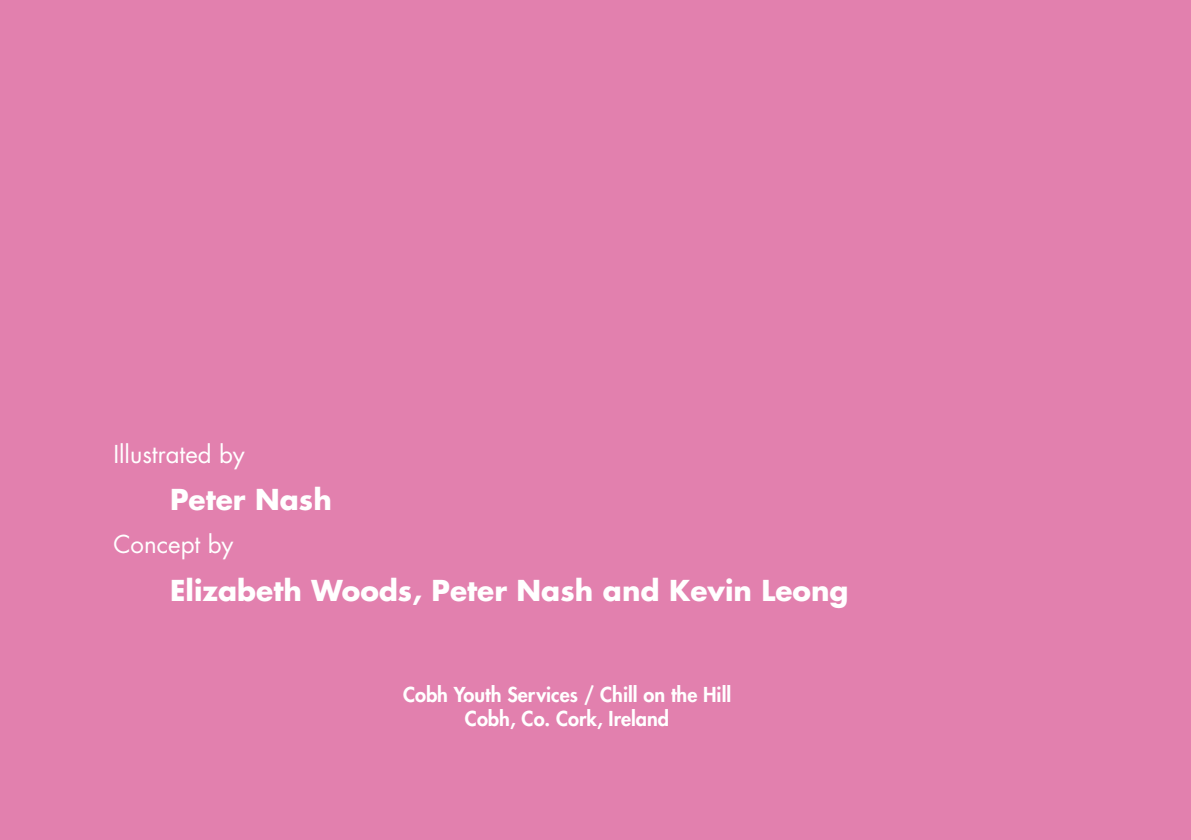
<style>
.page{position:relative;width:1191px;height:840px;background:#fff}
.page>*{position:absolute;margin:0;border:0;box-sizing:border-box;transform-origin:0 0}
.t1{font:700 28px "Futura Std";color:#fff}
.t2{font:24px "Futura Std";color:#fff}
.t3{font:800 20px/24px "Futura Std";color:#fff;text-align:center}
</style>
<div class="page">
<div style="left:0;top:0;width:1191px;height:839px;background:#e280ae"></div>
<p class="t2" style="left:113px;top:438px;width:133px">Illustrated by</p>
<p class="t1" style="left:170px;top:480px;width:163px">Peter Nash</p>
<p class="t2" style="left:113px;top:528px;width:122px">Concept by</p>
<p class="t1" style="left:170px;top:571px;width:680px">Elizabeth Woods, Peter Nash and Kevin Leong</p>
<p class="t3" style="left:403px;top:682px;width:330px">Cobh Youth Services / Chill on the Hill<br>Cobh, Co. Cork, Ireland</p>
</div>
